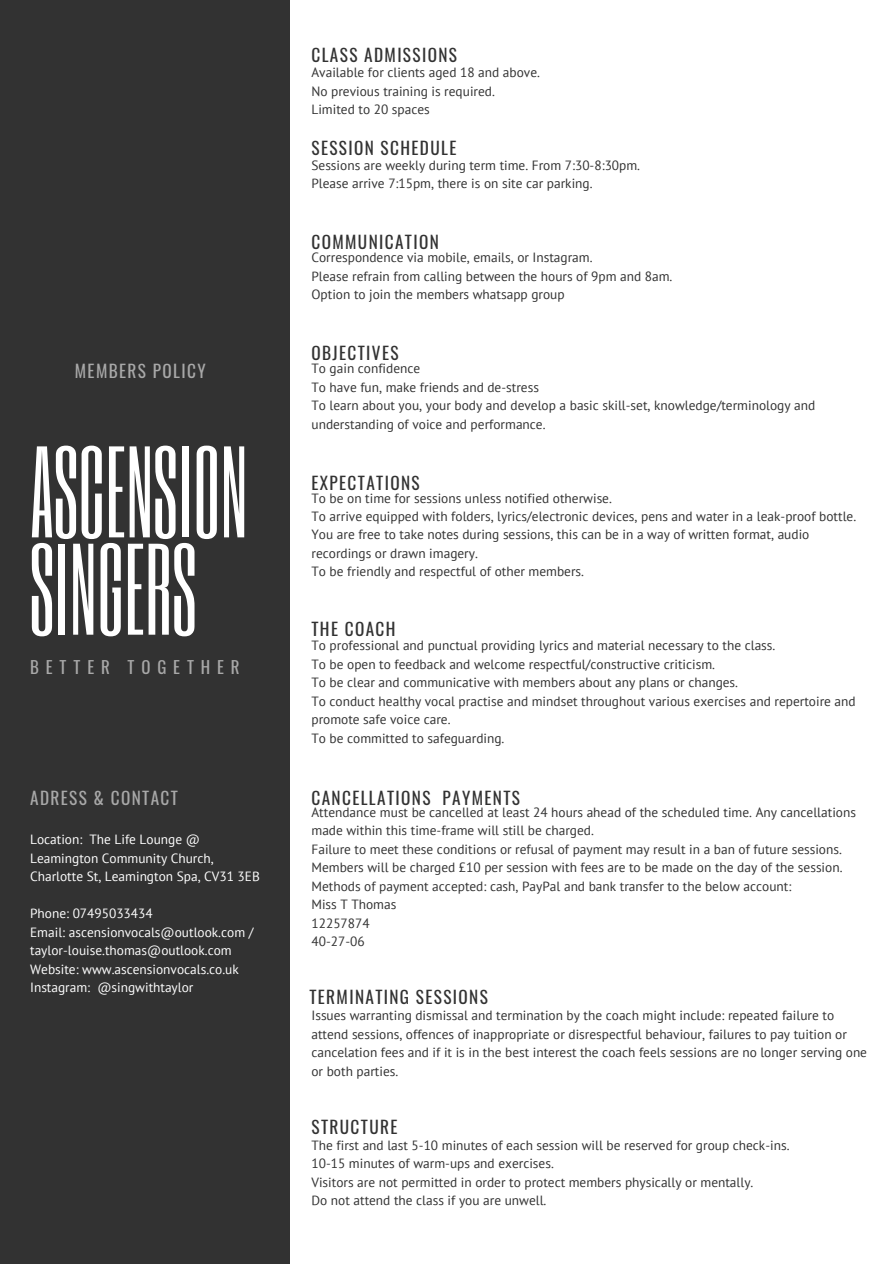
<style>
.page{position:relative;width:894px;height:1264px;background:#fff}
.page>*{position:absolute;margin:0;border:0;box-sizing:border-box;transform-origin:0 0}
.t1{font:107.7px/97.2px "Six Caps";letter-spacing:.005em;color:#fff}
.t2{font:17.25px "Oswald";letter-spacing:.08em;color:#323232}
.t3{font:17.25px "Oswald";letter-spacing:.08em;color:#a8a8a8}
.t4{font:16.8px "Oswald";letter-spacing:.41em;color:#a8a8a8}
.t5{font:13.35px/18.5px "PT Sans";color:#323232}
.t6{font:13.35px/18.5px "PT Sans";color:#fff}
</style>
<div class="page">
<div style="left:0;top:0;width:290px;height:1263px;background:#323232"></div>
<p class="t3" style="left:75px;top:357px;width:132px">MEMBERS POLICY</p>
<h1 class="t1" style="left:30px;top:440px;width:219px">ASCENSION<br>SINGERS</h1>
<p class="t4" style="left:30px;top:653px;width:211px">BETTER TOGETHER</p>
<p class="t3" style="left:30px;top:784px;width:149px">ADRESS &amp; CONTACT</p>
<p class="t6" style="left:30px;top:830px;width:231px">Location: The Life Lounge @<br>Leamington Community Church,<br>Charlotte St, Leamington Spa, CV31 3EB</p>
<p class="t6" style="left:30px;top:904px;width:225px">Phone: 07495033434<br>Email: ascensionvocals@outlook.com / taylor-louise.thomas@outlook.com Website: www.ascensionvocals.co.uk Instagram: @singwithtaylor</p>
<p class="t2" style="left:311px;top:41px;width:147px">CLASS ADMISSIONS</p>
<p class="t5" style="left:311px;top:63px;width:230px">Available for clients aged 18 and above.<br>No previous training is required.<br>Limited to 20 spaces</p>
<p class="t2" style="left:311px;top:134px;width:146px">SESSION SCHEDULE</p>
<p class="t5" style="left:311px;top:155px;width:330px">Sessions are weekly during term time. From 7:30-8:30pm.<br>Please arrive 7:15pm, there is on site car parking.</p>
<p class="t2" style="left:311px;top:228px;width:129px">COMMUNICATION</p>
<p class="t5" style="left:311px;top:248px;width:362px">Correspondence via mobile, emails, or Instagram.<br>Please refrain from calling between the hours of 9pm and 8am.<br>Option to join the members whatsapp group</p>
<p class="t2" style="left:311px;top:339px;width:89px">OBJECTIVES</p>
<p class="t5" style="left:311px;top:359px;width:505px">To gain confidence<br>To have fun, make friends and de-stress<br>To learn about you, your body and develop a basic skill-set, knowledge/terminology and understanding of voice and performance.</p>
<p class="t2" style="left:311px;top:469px;width:110px">EXPECTATIONS</p>
<p class="t5" style="left:311px;top:488px;width:546px">To be on time for sessions unless notified otherwise.<br>To arrive equipped with folders, lyrics/electronic devices, pens and water in a leak-proof bottle.<br>You are free to take notes during sessions, this can be in a way of written format, audio recordings or drawn imagery.<br>To be friendly and respectful of other members.</p>
<p class="t2" style="left:311px;top:615px;width:85px">THE COACH</p>
<p class="t5" style="left:311px;top:636px;width:545px">To professional and punctual providing lyrics and material necessary to the class.<br>To be open to feedback and welcome respectful/constructive criticism.<br>To be clear and communicative with members about any plans or changes.<br>To conduct healthy vocal practise and mindset throughout various exercises and repertoire and promote safe voice care.<br>To be committed to safeguarding.</p>
<p class="t2" style="left:311px;top:784px;width:210px">CANCELLATIONS PAYMENTS</p>
<p class="t5" style="left:311px;top:802px;width:546px">Attendance must be cancelled at least 24 hours ahead of the scheduled time. Any cancellations made within this time-frame will still be charged.<br>Failure to meet these conditions or refusal of payment may result in a ban of future sessions.<br>Members will be charged £10 per session with fees are to be made on the day of the session.<br>Methods of payment accepted: cash, PayPal and bank transfer to the below account:<br>Miss T Thomas<br>12257874<br>40-27-06</p>
<p class="t2" style="left:309px;top:983px;width:180px">TERMINATING SESSIONS</p>
<p class="t5" style="left:311px;top:1006px;width:557px">Issues warranting dismissal and termination by the coach might include: repeated failure to attend sessions, offences of inappropriate or disrespectful behaviour, failures to pay tuition or cancelation fees and if it is in the best interest the coach feels sessions are no longer serving one or both parties.</p>
<p class="t2" style="left:311px;top:1113px;width:87px">STRUCTURE</p>
<p class="t5" style="left:311px;top:1135px;width:479px">The first and last 5-10 minutes of each session will be reserved for group check-ins.<br>10-15 minutes of warm-ups and exercises.<br>Visitors are not permitted in order to protect members physically or mentally.<br>Do not attend the class if you are unwell.</p>
</div>
